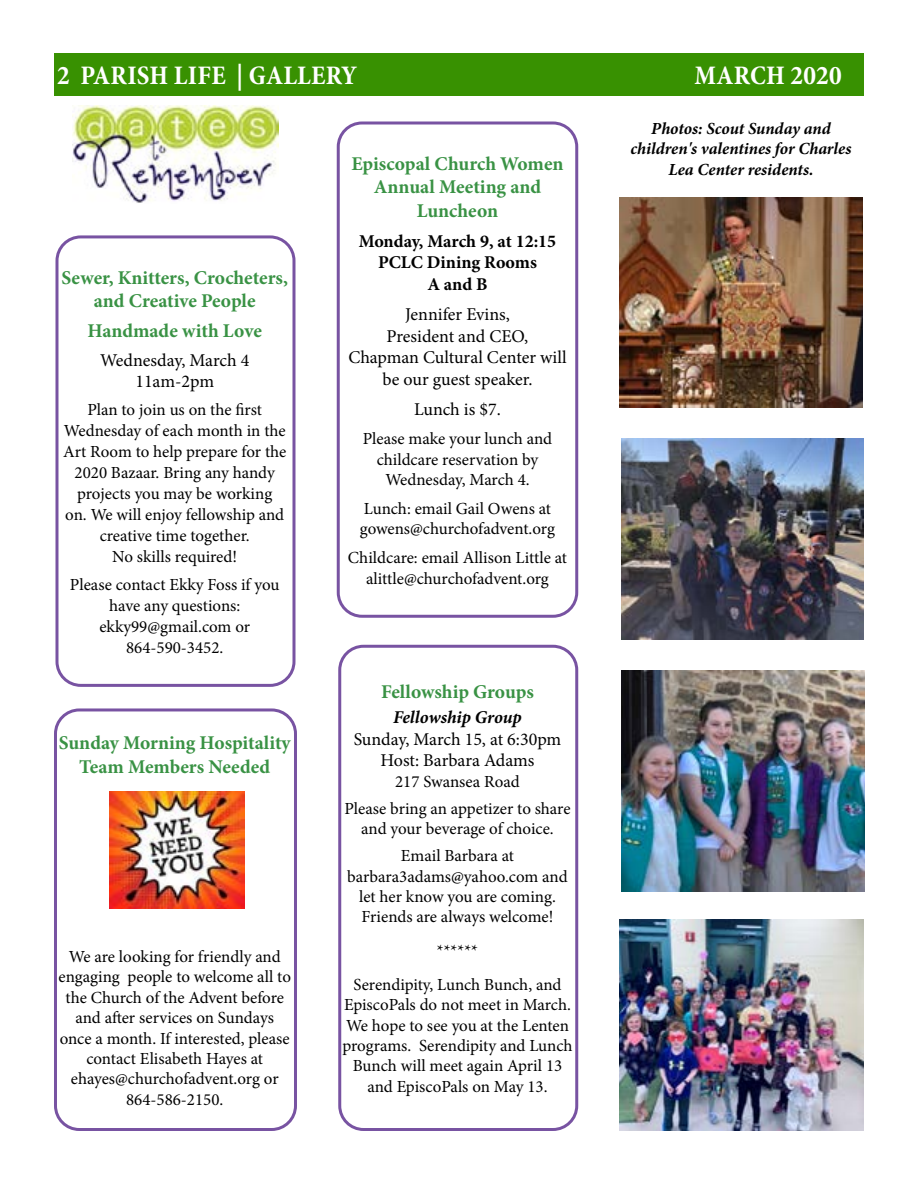
<style>
.page{position:relative;width:918px;height:1188px;background:#fff}
.page>*{position:absolute;margin:0;border:0;box-sizing:border-box;transform-origin:0 0}
.t1{font:700 condensed 27px "Minion Pro";letter-spacing:.01em;color:#fff}
.t2{font:700 19.5px/23.4px "Minion Pro";letter-spacing:-.005em;color:#399244;text-align:center}
.t3{font:18px/21.6px "Minion Pro";color:#000;text-align:center}
.t4{font:700 18px/21.6px "Minion Pro";color:#000;text-align:center}
.t5{font:italic 700 18px "Minion Pro";letter-spacing:-.005em;color:#000}
.t6{font:16.95px/20.4px "Minion Pro";color:#000;text-align:center}
.t7{font:16.95px/20.4px "Minion Pro";letter-spacing:-.02em;color:#000;text-align:center}
.t8{font:italic 700 16.95px/20.4px "Minion Pro";letter-spacing:-.005em;color:#000;text-align:center}
</style>
<div class="page">
<img style="left:72px;top:105px;width:207px;height:98px">
<div style="left:338px;top:645px;width:240px;height:486px;border:3px solid #7853a2;border-radius:24px"></div>
<div style="left:54px;top:708px;width:243px;height:423px;border:3px solid #7853a2;border-radius:24px"></div>
<div style="left:55px;top:235px;width:240px;height:452px;border:3px solid #7853a2;border-radius:24px"></div>
<div style="left:337px;top:122px;width:241px;height:496px;border:3px solid #7853a2;border-radius:24px"></div>
<img style="left:109px;top:792px;width:136px;height:116px">
<img style="left:620px;top:198px;width:242px;height:209px">
<img style="left:622px;top:438px;width:241px;height:202px">
<img style="left:622px;top:670px;width:243px;height:222px">
<img style="left:620px;top:920px;width:244px;height:211px">
<div style="left:54px;top:53px;width:810px;height:42px;background:#389101"></div>
<h1 class="t1" style="left:57px;top:57px;width:302px">2 PARISH LIFE | GALLERY</h1>
<h1 class="t1" style="left:695px;top:57px;width:149px">MARCH 2020</h1>
<p class="t2" style="left:62px;top:266px;width:228px">Sewer, Knitters, Crocheters, and Creative People</p>
<p class="t2" style="left:88px;top:319px;width:176px">Handmade with Love</p>
<p class="t3" style="left:100px;top:349px;width:151px">Wednesday, March 4<br>11am-2pm</p>
<p class="t6" style="left:63px;top:399px;width:225px;line-height:21px">Plan to join us on the first<br>Wednesday of each month in the<br>Art Room to help prepare for the<br>2020 Bazaar. Bring any handy projects you may be working<br>on. We will enjoy fellowship and creative time together.<br>No skills required!</p>
<p class="t6" style="left:70px;top:574px;width:211px;line-height:21px">Please contact Ekky Foss if you have any questions: ekky99@gmail.com or<br>864-590-3452.</p>
<p class="t2" style="left:59px;top:731px;width:234px">Sunday Morning Hospitality<br>Team Members Needed</p>
<p class="t6" style="left:58px;top:947px;width:234px">We are looking for friendly and engaging people to welcome all to the Church of the Advent before and after services on Sundays once a month. If interested, please contact Elisabeth Hayes at ehayes@churchofadvent.org or<br>864-586-2150.</p>
<p class="t2" style="left:351px;top:152px;width:214px">Episcopal Church Women<br>Annual Meeting and<br>Luncheon</p>
<p class="t4" style="left:359px;top:230px;width:199px">Monday, March 9, at 12:15<br>PCLC Dining Rooms<br>A and B</p>
<p class="t3" style="left:348px;top:304px;width:220px">Jennifer Evins,<br>President and CEO,<br>Chapman Cultural Center will be our guest speaker.</p>
<p class="t3" style="left:414px;top:399px;width:88px">Lunch is $7.</p>
<p class="t6" style="left:363px;top:429px;width:191px">Please make your lunch and childcare reservation by<br>Wednesday, March 4.</p>
<p class="t6" style="left:360px;top:498px;width:197px;text-align:left">Lunch: email Gail Owens at gowens@churchofadvent.org</p>
<p class="t6" style="left:348px;top:548px;width:221px">Childcare: email Allison Little at alittle@churchofadvent.org</p>
<p class="t2" style="left:381px;top:680px;width:154px">Fellowship Groups</p>
<p class="t5" style="left:393px;top:705px;width:130px">Fellowship Group</p>
<p class="t3" style="left:354px;top:728px;width:209px">Sunday, March 15, at 6:30pm<br>Host: Barbara Adams</p>
<p class="t6" style="left:344px;top:768px;width:228px;line-height:27.2px">217 Swansea Road<br>Please bring an appetizer to share</p>
<p class="t6" style="left:361px;top:815px;width:194px;line-height:27.2px">and your beverage of choice.<br>Email Barbara at</p>
<p class="t6" style="left:347px;top:866px;width:222px">barbara3adams@yahoo.com and let her know you are coming.<br>Friends are always welcome!</p>
<p class="t6" style="left:354px;top:934px;width:209px;line-height:33.9px">******<br>Serendipity, Lunch Bunch, and</p>
<p class="t7" style="left:343px;top:995px;width:231px">EpiscoPals do not meet in March.<br>We hope to see you at the Lenten programs. Serendipity and Lunch<br>Bunch will meet again April 13 and EpiscoPals on May 13.</p>
<p class="t8" style="left:631px;top:118px;width:222px">Photos: Scout Sunday and children's valentines for Charles<br>Lea Center residents.</p>
</div>
